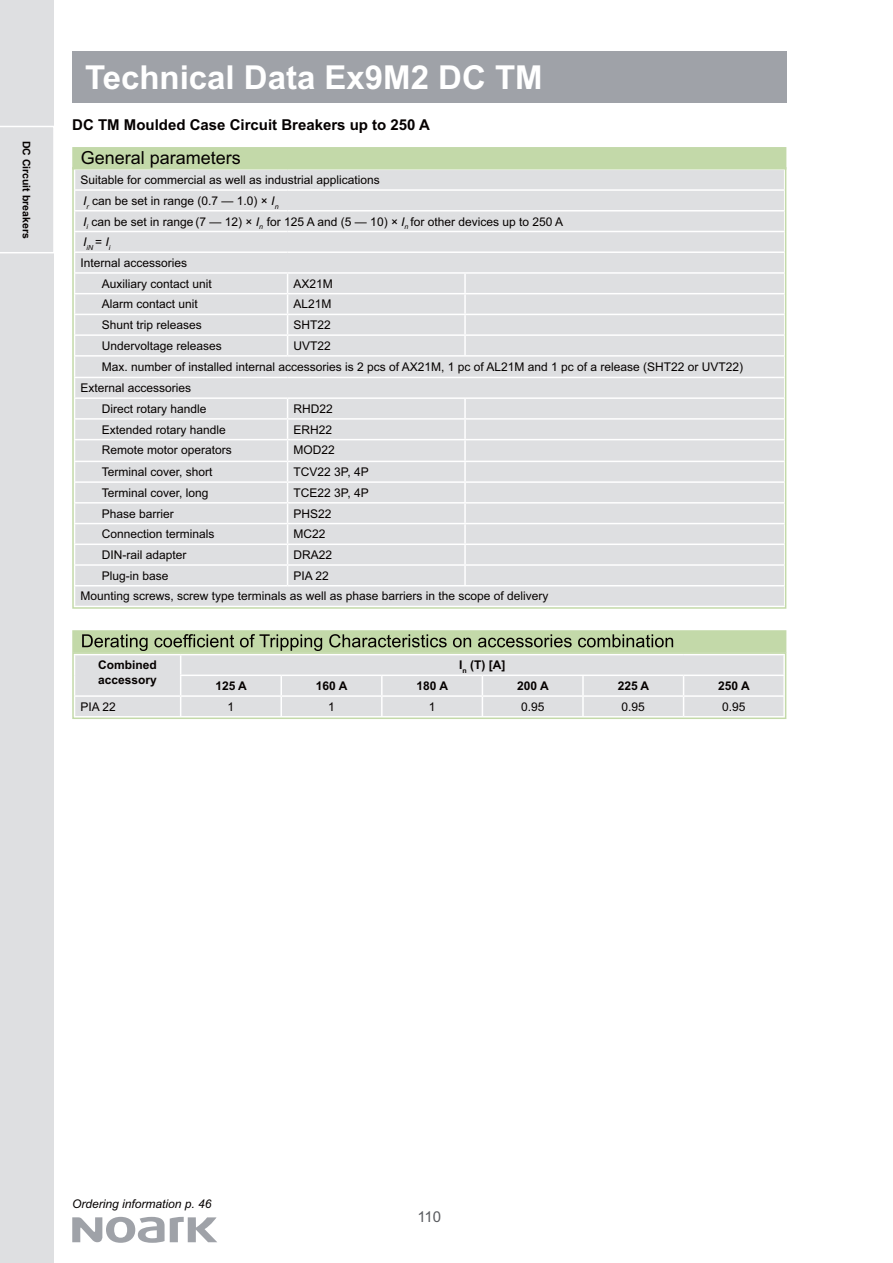
<style>
.page{position:relative;width:893px;height:1263px;background:#fff}
.page>*{position:absolute;margin:0;border:0;box-sizing:border-box;transform-origin:0 0}
.t1{font:700 33px "Arial";color:#fff}
.t2{font:18px "Arial";color:#050100}
.t3{font:700 15px "Arial";color:#050100}
.t4{font:15px "Arial";color:#5a5c60}
.t5{font:12px/20.7px "Arial";color:#050100}
.t6{font:700 12px/14.4px "Arial";color:#050100}
.t7{font:italic 12px "Arial";color:#050100}
.t8{font:700 10.5px "Arial";color:#050100}
.t9{font:italic 7.05px "Arial";color:#050100}
.s1{font-style:italic}
</style>
<div class="page">
<svg style="left:72px;top:1217px;width:145px;height:26px"></svg>
<div style="left:0;top:0;width:53px;height:1263px;background:#dedfe1"></div>
<svg style="left:0;top:126px;width:53px;height:127px"></svg>
<div style="left:72px;top:51px;width:714px;height:51px;background:#9fa2a8"></div>
<div style="left:75px;top:170px;width:708px;height:436px;background:#dedfe1"></div>
<hr style="left:74px;top:189px;width:214px;height:2px;background:#fff">
<hr style="left:288px;top:189px;width:497px;height:2px;background:#fff">
<hr style="left:74px;top:210px;width:214px;height:2px;background:#fff">
<hr style="left:288px;top:210px;width:497px;height:2px;background:#fff">
<hr style="left:74px;top:231px;width:214px;height:1px;background:#fff">
<hr style="left:288px;top:231px;width:497px;height:1px;background:#fff">
<hr style="left:74px;top:251px;width:214px;height:2px;background:#fff">
<hr style="left:288px;top:251px;width:497px;height:2px;background:#fff">
<hr style="left:74px;top:272px;width:214px;height:2px;background:#fff">
<hr style="left:288px;top:272px;width:177px;height:2px;background:#fff">
<hr style="left:465px;top:272px;width:320px;height:2px;background:#fff">
<svg style="left:464px;top:274px;width:2px;height:19px"></svg>
<hr style="left:74px;top:293px;width:214px;height:1px;background:#fff">
<hr style="left:288px;top:293px;width:177px;height:1px;background:#fff">
<hr style="left:465px;top:293px;width:320px;height:1px;background:#fff">
<hr style="left:464px;top:294px;width:2px;height:20px;background:#fff">
<hr style="left:74px;top:314px;width:214px;height:1px;background:#fff">
<hr style="left:288px;top:314px;width:177px;height:1px;background:#fff">
<hr style="left:465px;top:314px;width:320px;height:1px;background:#fff">
<hr style="left:74px;top:334px;width:214px;height:2px;background:#fff">
<hr style="left:288px;top:334px;width:177px;height:2px;background:#fff">
<svg style="left:287px;top:274px;width:1px;height:81px"></svg>
<hr style="left:465px;top:334px;width:320px;height:2px;background:#fff">
<svg style="left:464px;top:315px;width:2px;height:40px"></svg>
<hr style="left:74px;top:355px;width:214px;height:2px;background:#fff">
<hr style="left:288px;top:355px;width:497px;height:2px;background:#fff">
<hr style="left:74px;top:377px;width:214px;height:1px;background:#fff">
<hr style="left:288px;top:377px;width:497px;height:1px;background:#fff">
<hr style="left:74px;top:397px;width:214px;height:2px;background:#fff">
<hr style="left:288px;top:397px;width:177px;height:2px;background:#fff">
<hr style="left:465px;top:397px;width:320px;height:2px;background:#fff">
<hr style="left:74px;top:418px;width:214px;height:2px;background:#fff">
<hr style="left:288px;top:418px;width:177px;height:2px;background:#fff">
<hr style="left:465px;top:418px;width:320px;height:2px;background:#fff">
<svg style="left:464px;top:399px;width:2px;height:40px"></svg>
<hr style="left:74px;top:439px;width:214px;height:1px;background:#fff">
<hr style="left:288px;top:439px;width:177px;height:1px;background:#fff">
<hr style="left:465px;top:439px;width:320px;height:1px;background:#fff">
<hr style="left:464px;top:440px;width:2px;height:21px;background:#fff">
<hr style="left:74px;top:461px;width:214px;height:1px;background:#fff">
<hr style="left:288px;top:461px;width:177px;height:1px;background:#fff">
<hr style="left:465px;top:461px;width:320px;height:1px;background:#fff">
<hr style="left:74px;top:481px;width:214px;height:2px;background:#fff">
<hr style="left:288px;top:481px;width:177px;height:2px;background:#fff">
<hr style="left:465px;top:481px;width:320px;height:2px;background:#fff">
<hr style="left:74px;top:502px;width:214px;height:2px;background:#fff">
<hr style="left:288px;top:502px;width:177px;height:2px;background:#fff">
<hr style="left:465px;top:502px;width:320px;height:2px;background:#fff">
<svg style="left:464px;top:462px;width:2px;height:61px"></svg>
<hr style="left:74px;top:523px;width:214px;height:1px;background:#fff">
<hr style="left:288px;top:523px;width:177px;height:1px;background:#fff">
<hr style="left:465px;top:523px;width:320px;height:1px;background:#fff">
<hr style="left:464px;top:524px;width:2px;height:20px;background:#fff">
<hr style="left:74px;top:544px;width:214px;height:1px;background:#fff">
<hr style="left:288px;top:544px;width:177px;height:1px;background:#fff">
<hr style="left:465px;top:544px;width:320px;height:1px;background:#fff">
<hr style="left:74px;top:564px;width:214px;height:2px;background:#fff">
<hr style="left:288px;top:564px;width:177px;height:2px;background:#fff">
<svg style="left:287px;top:399px;width:1px;height:186px"></svg>
<hr style="left:465px;top:564px;width:320px;height:2px;background:#fff">
<svg style="left:464px;top:545px;width:2px;height:40px"></svg>
<hr style="left:74px;top:585px;width:214px;height:2px;background:#fff">
<hr style="left:288px;top:585px;width:497px;height:2px;background:#fff">
<div style="left:72px;top:147px;width:714px;height:23px;background:#c3d9a9"></div>
<div style="left:72px;top:630px;width:714px;height:23px;background:#c3d9a9"></div>
<svg style="left:75px;top:634px;width:708px;height:82px"></svg>
<div style="left:72px;top:652px;width:714px;height:67px;border:2px solid #c3d9a9"></div>
<p class="t8" style="left:30px;top:141px;width:99px;rotate:90deg">DC Circuit breakers</p>
<h1 class="t1" style="left:85px;top:65px;width:459px">Technical Data Ex9M2 DC TM</h1>
<p class="t3" style="left:72px;top:119px;width:359px">DC TM Moulded Case Circuit Breakers up to 250 A</p>
<h2 class="t2" style="left:81px;top:151px;width:161px">General parameters</h2>
<p class="t5" style="left:80px;top:171px;width:484px">Suitable for commercial as well as industrial applications<br><span class="s1">I</span><sub>r</sub> can be set in range (0.7 — 1.0) × <span class="s1">I</span><sub>n<br></sub><span class="s1">I</span><sub>i</sub> can be set in range (7 — 12) × <span class="s1">I</span><sub>n</sub> for 125 A and (5 — 10) × <span class="s1">I</span><sub>n</sub> for other devices up to 250 A</p>
<p class="t9" style="left:83px;top:245px;width:29px"><sup>I</sup>iN <sup>=</sup> <sup>I</sup>i</p>
<p class="t5" style="left:102px;top:254px;width:111px;text-indent:-21px">Internal accessories<br>Auxiliary contact unit</p>
<p class="t5" style="left:294px;top:274px;width:41px">AX21M</p>
<p class="t5" style="left:102px;top:295px;width:97px">Alarm contact unit</p>
<p class="t5" style="left:294px;top:295px;width:39px">AL21M</p>
<p class="t5" style="left:102px;top:316px;width:102px">Shunt trip releases</p>
<p class="t5" style="left:294px;top:316px;width:39px">SHT22</p>
<p class="t5" style="left:102px;top:336px;width:121px">Undervoltage releases</p>
<p class="t5" style="left:294px;top:336px;width:39px">UVT22</p>
<p class="t5" style="left:102px;top:357px;width:643px">Max. number of installed internal accessories is 2 pcs of AX21M, 1 pc of AL21M and 1 pc of a release (SHT22 or UVT22)</p>
<p class="t5" style="left:80px;top:379px;width:112px">External accessories</p>
<p class="t5" style="left:102px;top:400px;width:106px">Direct rotary handle</p>
<p class="t5" style="left:294px;top:400px;width:41px">RHD22</p>
<p class="t5" style="left:102px;top:420px;width:126px">Extended rotary handle</p>
<p class="t5" style="left:294px;top:420px;width:40px">ERH22</p>
<p class="t5" style="left:102px;top:441px;width:131px">Remote motor operators</p>
<p class="t5" style="left:294px;top:441px;width:43px">MOD22</p>
<p class="t5" style="left:102px;top:463px;width:112px">Terminal cover, short</p>
<p class="t5" style="left:294px;top:463px;width:77px">TCV22 3P, 4P</p>
<p class="t5" style="left:102px;top:483px;width:108px">Terminal cover, long</p>
<p class="t5" style="left:294px;top:483px;width:77px">TCE22 3P, 4P</p>
<p class="t5" style="left:102px;top:504px;width:73px">Phase barrier</p>
<p class="t5" style="left:294px;top:504px;width:39px">PHS22</p>
<p class="t5" style="left:102px;top:525px;width:114px">Connection terminals</p>
<p class="t5" style="left:294px;top:525px;width:33px">MC22</p>
<p class="t5" style="left:102px;top:546px;width:86px">DIN-rail adapter</p>
<p class="t5" style="left:294px;top:546px;width:40px">DRA22</p>
<p class="t5" style="left:102px;top:566px;width:68px">Plug-in base</p>
<p class="t5" style="left:80px;top:566px;width:469px;text-align:center">PIA 22<br>Mounting screws, screw type terminals as well as phase barriers in the scope of delivery</p>
<p class="t6" style="left:98px;top:659px;width:60px">Combined accessory</p>
<p class="t6" style="left:459px;top:659px;width:48px">I<sub>n</sub> (T) [A]</p>
<p class="t6" style="left:215px;top:680px;width:33px">125 A</p>
<p class="t6" style="left:316px;top:680px;width:33px">160 A</p>
<p class="t6" style="left:416px;top:680px;width:33px">180 A</p>
<p class="t6" style="left:517px;top:680px;width:33px">200 A</p>
<p class="t6" style="left:618px;top:680px;width:33px">225 A</p>
<p class="t6" style="left:718px;top:680px;width:33px">250 A</p>
<p class="t5" style="left:80px;top:697px;width:37px">PIA 22</p>
<p class="t5" style="left:228px;top:697px;width:8px">1</p>
<p class="t5" style="left:328px;top:697px;width:8px">1</p>
<p class="t5" style="left:429px;top:697px;width:8px">1</p>
<p class="t5" style="left:521px;top:697px;width:25px">0.95</p>
<p class="t5" style="left:622px;top:697px;width:25px">0.95</p>
<p class="t5" style="left:722px;top:697px;width:25px">0.95</p>
<p class="t7" style="left:72px;top:1199px;width:141px">Ordering information p. 46</p>
<p class="t4" style="left:417px;top:1212px;width:25px">110</p>
</div>
